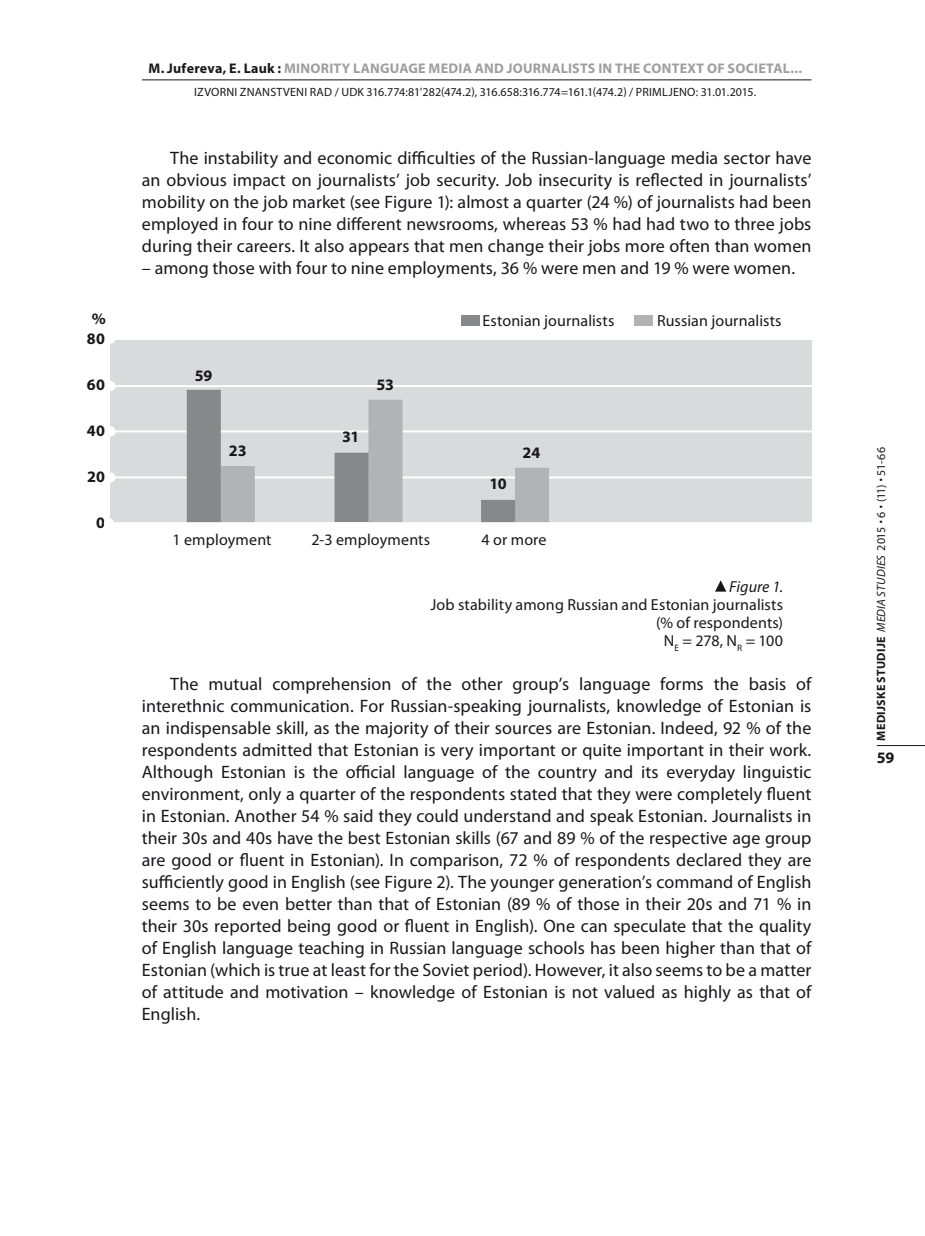
<style>
.page{position:relative;width:925px;height:1236px;background:#fff}
.page>*{position:absolute;margin:0;border:0;box-sizing:border-box;transform-origin:0 0}
.t1{font:18px/22px "Myriad Pro";letter-spacing:.005em;color:#1a171c;text-align:justify}
.t2{font:16px/18px "Myriad Pro";letter-spacing:.005em;color:#1a171c;text-align:right}
.t3{font:700 16px "Myriad Pro";letter-spacing:.005em;color:#1a171c}
.t4{font:italic 16px "Myriad Pro";letter-spacing:.005em;color:#1a171c}
.t5{font:700 14px "Myriad Pro";letter-spacing:.02em;color:#9d9ea0}
.t6{font:12px "Myriad Pro";letter-spacing:.01em;color:#1a171c}
.t7{font:700 12px "Myriad Pro";letter-spacing:.025em;color:#1a171c}
.s1{color:#1a171c}
.s2{font-weight:400;font-style:italic}
.s3{font-weight:400}
</style>
<div class="page">
<hr style="left:142px;top:79px;width:669px;height:1px;background:#1a171c">
<hr style="left:876px;top:745px;width:48px;height:1px;background:#1a171c">
<div style="left:110px;top:340px;width:701px;height:183px;background:#d9dadb"></div>
<hr style="left:111px;top:385px;width:708px;height:2px;background:#fff">
<div style="left:105px;top:381px;width:10px;height:10px;background:#fff;border-radius:50%"></div>
<hr style="left:111px;top:430px;width:707px;height:2px;background:#fff">
<div style="left:105px;top:426px;width:10px;height:11px;background:#fff;border-radius:50%"></div>
<div style="left:105px;top:334px;width:10px;height:10px;background:#fff;border-radius:50%"></div>
<hr style="left:111px;top:476px;width:703px;height:2px;background:#fff">
<div style="left:105px;top:472px;width:10px;height:10px;background:#fff;border-radius:50%"></div>
<svg style="left:187px;top:390px;width:68px;height:132px"></svg>
<svg style="left:334px;top:400px;width:68px;height:122px"></svg>
<svg style="left:481px;top:468px;width:68px;height:54px"></svg>
<hr style="left:110px;top:522px;width:703px;height:2px;background:#fff">
<div style="left:104px;top:518px;width:10px;height:10px;background:#fff;border-radius:50%"></div>
<div style="left:461px;top:315px;width:18px;height:11px;background:#87888a"></div>
<div style="left:634px;top:315px;width:18px;height:11px;background:#b1b3b4"></div>
<svg style="left:715px;top:580px;width:11px;height:12px"></svg>
<p class="t5" style="left:148px;top:59px;width:289px"><span class="s1">M. JUFEREVA, E. LAUK :</span> MINORITY LANGUAGE MEDI</p>
<p class="t5" style="left:462px;top:59px;width:106px">A AND JOURNALISTS</p>
<p class="t5" style="left:598px;top:59px;width:205px">IN THE CONTEXT OF SOCIETAL...</p>
<p class="t6" style="left:194px;top:84px;width:563px">Izvorni znanstveni rad / UDK 316.774:81’282(474.2), 316.658:316.774=161.1(474.2) / Pri mljeno: 31.01.2015.</p>
<p class="t1" style="left:142px;top:146px;width:671px;text-indent:28px">The instability and economic difficulties of the Russian-language media sector have an obvious impact on journalists’ job security. Job insecurity is reflected in journalists’ mobility on the job market (see Figure 1): almost a quarter (24 %) of journalists had been employed in four to nine different newsrooms, whereas 53 % had had two to three jobs during their careers. It also appears that men change their jobs more often than women</p>
<p class="t1" style="left:142px;top:256px;width:654px">– among those with four to nine employments, 36 % were men and 19 % were women.</p>
<p class="t3" style="left:92px;top:308px;width:16px">%</p>
<p class="t2" style="left:482px;top:311px;width:134px">Estonian journalists</p>
<p class="t2" style="left:656px;top:311px;width:126px">Russian journalists</p>
<p class="t3" style="left:87px;top:328px;width:20px">80</p>
<p class="t3" style="left:87px;top:374px;width:20px">60</p>
<p class="t3" style="left:87px;top:420px;width:20px">40</p>
<p class="t3" style="left:87px;top:466px;width:19px">20</p>
<p class="t3" style="left:96px;top:512px;width:10px">0</p>
<p class="t3" style="left:195px;top:365px;width:19px">59</p>
<p class="t3" style="left:228px;top:440px;width:19px">23</p>
<p class="t3" style="left:342px;top:426px;width:19px">31</p>
<p class="t3" style="left:376px;top:375px;width:19px">53</p>
<p class="t3" style="left:489px;top:473px;width:19px">10</p>
<p class="t3" style="left:522px;top:442px;width:19px">24</p>
<p class="t2" style="left:172px;top:530px;width:100px">1 employment</p>
<p class="t2" style="left:311px;top:530px;width:120px">2-3 employments</p>
<p class="t2" style="left:481px;top:530px;width:67px">4 or more</p>
<p class="t4" style="left:728px;top:576px;width:55px">Figure 1.</p>
<p class="t2" style="left:430px;top:595px;width:354px">Job stability among Russian and Estonian journalists (% of respondents)<br>N <sub>E</sub> = 278, N <sub>R</sub> = 100</p>
<p class="t1" style="left:142px;top:672px;width:671px;text-indent:28px">The mutual comprehension of the other group’s language forms the basis of interethnic communication. For Russian-speaking journalists, knowledge of Estonian is an indispensable skill, as the majority of their sources are Estonian. Indeed, 92 % of the respondents admitted that Estonian is very important or quite important in their work.<br>Although Estonian is the official language of the country and its everyday linguistic environment, only a quarter of the respondents stated that they were completely fluent in Estonian. Another 54 % said they could understand and speak Estonian. Journalists in their 30s and 40s have the best Estonian skills (67 and 89 % of the respective age group are good or fluent in Estonian). In comparison, 72 % of respondents declared they are sufficiently good in English (see Figure 2). The younger generation’s command of English seems to be even better than that of Estonian (89 % of those in their 20s and 71 % in their 30s reported being good or fluent in English). One can speculate that the quality of English language teaching in Russian language schools has been higher than that of Estonian (which is true at least for the Soviet period). However, it also seems to be a matter of attitude and motivation – knowledge of Estonian is not valued as highly as that of English.</p>
<p class="t7" style="left:872px;top:741px;width:295px;rotate:-90deg">MEDIJSKE STUDIJE <span class="s2">MEDIA STUDIES</span> <span class="s3">2015</span> <sup>.</sup> <span class="s3">6</span> <sup>.</sup> <span class="s3">(11)</span> <sup>.</sup> <span class="s3">51-66</span></p>
<p class="t3" style="left:876px;top:747px;width:19px">59</p>
</div>
